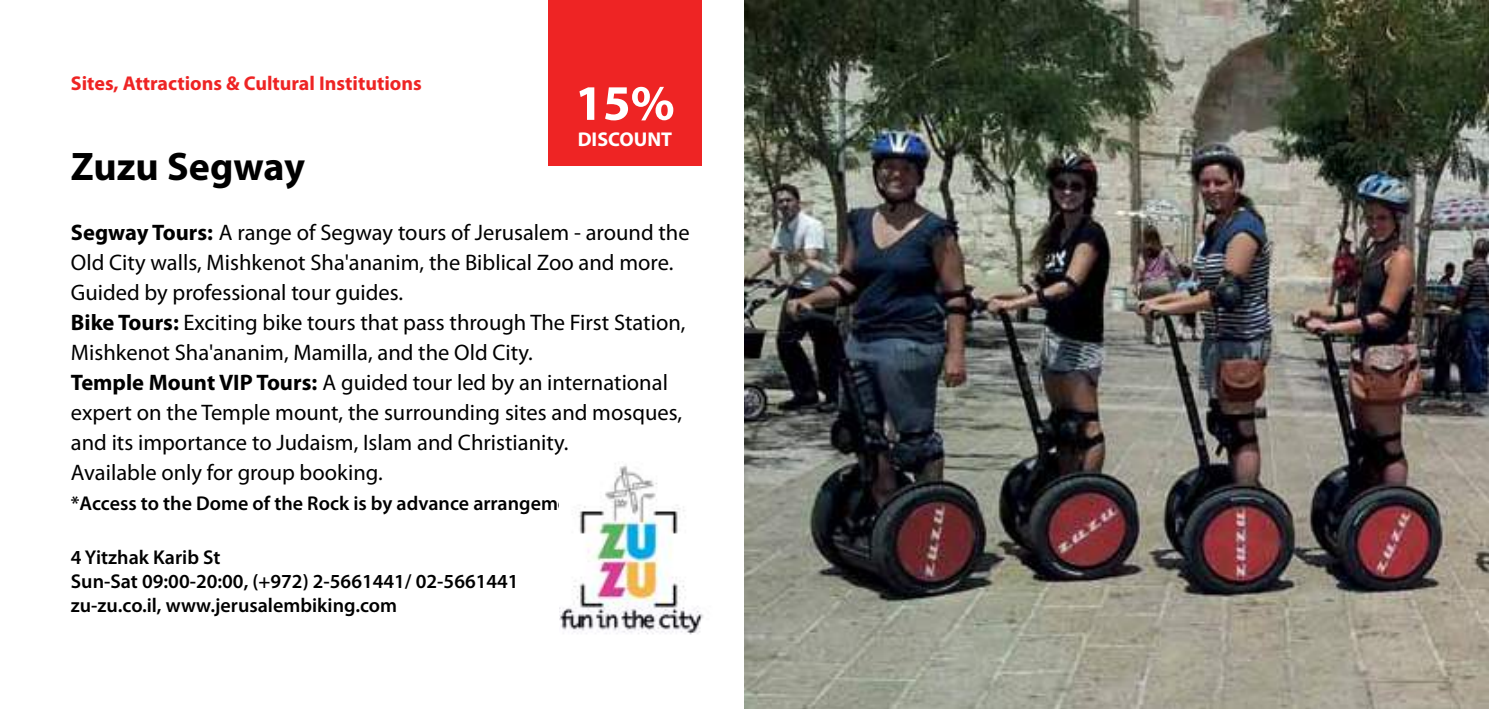
<style>
.page{position:relative;width:1489px;height:709px;background:#fff}
.page>*{position:absolute;margin:0;border:0;box-sizing:border-box;transform-origin:0 0}
.t1{font:700 50px "Myriad Pro";color:#fff}
.t2{font:700 40px "Myriad Pro";color:#000}
.t3{font:22.5px/30px "Myriad Pro";color:#000}
.t4{font:600 20px/24px "Myriad Pro";color:#000}
.t5{font:700 20px "Myriad Pro";color:#ee2424}
.t6{font:700 20px "Myriad Pro";color:#fff}
.s1{font-weight:700}
</style>
<div class="page">
<img style="left:559px;top:464px;width:145px;height:171px">
<div style="left:548px;top:0;width:154px;height:165px;background:#ee2424"></div>
<img style="left:744px;top:0;width:744px;height:709px">
<p class="t5" style="left:71px;top:70px;width:352px">Sites, Attractions &amp; Cultural Institutions</p>
<h1 class="t1" style="left:575px;top:70px;width:101px">15%</h1>
<p class="t6" style="left:577px;top:126px;width:96px">DISCOUNT</p>
<h2 class="t2" style="left:71px;top:140px;width:236px">Zuzu Segway</h2>
<p class="t3" style="left:71px;top:217px;width:620px"><span class="s1">Segway Tours:</span> A range of Segway tours of Jerusalem - around the Old City walls, Mishkenot Sha'ananim, the Biblical Zoo and more.<br>Guided by professional tour guides.<br><span class="s1">Bike Tours:</span> Exciting bike tours that pass through The First Station, Mishkenot Sha'ananim, Mamilla, and the Old City.<br><span class="s1">Temple Mount VIP Tours:</span> A guided tour led by an international expert on the Temple mount, the surrounding sites and mosques, and its importance to Judaism, Islam and Christianity.<br>Available only for group booking.</p>
<p class="t4" style="left:71px;top:491px;width:563px">*Access to the Dome of the Rock is by advance arrangement only.</p>
<p class="t4" style="left:71px;top:545px;width:449px">4 Yitzhak Karib St<br>Sun-Sat 09:00-20:00, (+972) 2-5661441/ 02-5661441 zu-zu.co.il, www.jerusalembiking.com</p>
</div>
